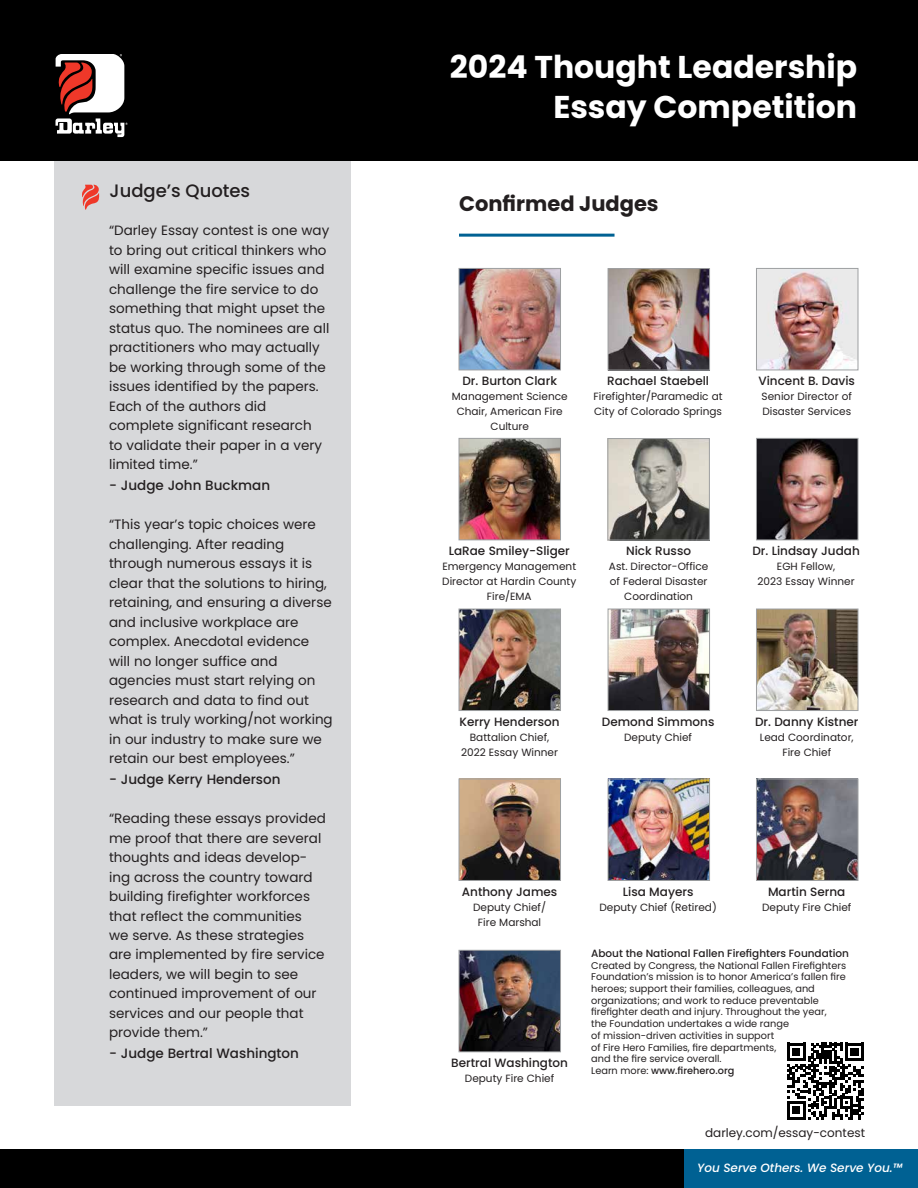
<style>
.page{position:relative;width:918px;height:1188px;background:#fff}
.page>*{position:absolute;margin:0;border:0;box-sizing:border-box;transform-origin:0 0}
.t1{font:700 31.5px/40.5px "Poppins";color:#fff;text-align:right}
.t2{font:700 21px "Poppins";color:#231f20}
.t3{font:500 18px "Poppins";color:#231f20}
.t4{font:13.5px/19.5px "Poppins";color:#231f20}
.t5{font:500 13.5px "Poppins";color:#231f20}
.t6{font:500 12px "Poppins";color:#231f20}
.t7{font:italic 500 12px "Poppins";color:#fff}
.t8{font:12px "Poppins";color:#231f20}
.t9{font:10.5px/15px "Poppins";color:#231f20;text-align:center}
.t10{font:500 10.5px "Poppins";color:#231f20}
.t11{font:9.75px/11.7px "Poppins";color:#231f20}
.s1{font-weight:500}
</style>
<div class="page">
<div style="left:0;top:0;width:918px;height:161px;background:#000"></div>
<div style="left:54px;top:161px;width:297px;height:945px;background:#d7d8da"></div>
<div style="left:0;top:1149px;width:918px;height:39px;background:#000"></div>
<div style="left:684px;top:1149px;width:234px;height:39px;background:#006193"></div>
<svg style="left:56px;top:54px;width:72px;height:83px"></svg>
<svg style="left:787px;top:1043px;width:77px;height:77px"></svg>
<hr style="left:459px;top:234px;width:156px;height:3px;background:#006193">
<svg style="left:82px;top:185px;width:17px;height:25px"></svg>
<img style="left:461px;top:270px;width:98px;height:98px">
<div style="left:459px;top:268px;width:102px;height:102px;border:1px solid #9ea0a2"></div>
<img style="left:461px;top:611px;width:98px;height:98px">
<div style="left:459px;top:609px;width:102px;height:102px;border:1px solid #9ea0a2"></div>
<img style="left:461px;top:440px;width:98px;height:98px">
<div style="left:459px;top:438px;width:102px;height:102px;border:1px solid #9ea0a2"></div>
<img style="left:461px;top:781px;width:98px;height:98px">
<div style="left:459px;top:779px;width:102px;height:102px;border:1px solid #9ea0a2"></div>
<img style="left:461px;top:952px;width:98px;height:98px">
<div style="left:459px;top:950px;width:102px;height:102px;border:1px solid #9ea0a2"></div>
<img style="left:610px;top:440px;width:98px;height:98px">
<div style="left:608px;top:438px;width:102px;height:102px;border:1px solid #9ea0a2"></div>
<img style="left:610px;top:611px;width:98px;height:98px">
<div style="left:608px;top:609px;width:102px;height:102px;border:1px solid #9ea0a2"></div>
<img style="left:610px;top:270px;width:98px;height:98px">
<div style="left:608px;top:268px;width:102px;height:102px;border:1px solid #9ea0a2"></div>
<img style="left:610px;top:781px;width:98px;height:98px">
<div style="left:608px;top:779px;width:102px;height:102px;border:1px solid #9ea0a2"></div>
<img style="left:758px;top:270px;width:98px;height:98px">
<div style="left:756px;top:268px;width:102px;height:102px;border:1px solid #9ea0a2"></div>
<img style="left:758px;top:611px;width:98px;height:98px">
<div style="left:756px;top:609px;width:102px;height:102px;border:1px solid #9ea0a2"></div>
<img style="left:758px;top:440px;width:98px;height:98px">
<div style="left:756px;top:438px;width:102px;height:102px;border:1px solid #9ea0a2"></div>
<img style="left:758px;top:781px;width:98px;height:98px">
<div style="left:756px;top:779px;width:102px;height:102px;border:1px solid #9ea0a2"></div>
<h3 class="t3" style="left:110px;top:180px;width:142px">Judge’s Quotes</h3>
<p class="t4" style="left:109px;top:221px;width:222px">“Darley Essay contest is one way to bring out critical thinkers who will examine specific issues and challenge the fire service to do something that might upset the status quo. The nominees are all practitioners who may actually be working through some of the issues identified by the papers.<br>Each of the authors did complete significant research<br>to validate their paper in a very limited time.”</p>
<p class="t5" style="left:109px;top:478px;width:163px">- Judge John Buckman</p>
<p class="t4" style="left:109px;top:515px;width:225px">“This year’s topic choices were challenging. After reading through numerous essays it is clear that the solutions to hiring, retaining, and ensuring a diverse and inclusive workplace are complex. Anecdotal evidence will no longer suffice and agencies must start relying on research and data to find out what is truly working/not working in our industry to make sure we retain our best employees.”</p>
<p class="t5" style="left:109px;top:771px;width:173px">- Judge Kerry Henderson</p>
<p class="t4" style="left:109px;top:809px;width:218px">“Reading these essays provided me proof that there are several thoughts and ideas develop&shy;ing across the country toward building firefighter workforces that reflect the communities<br>we serve. As these strategies are implemented by fire service leaders, we will begin to see continued improvement of our services and our people that provide them.”</p>
<p class="t5" style="left:109px;top:1046px;width:191px">- Judge Bertral Washington</p>
<h1 class="t1" style="left:450px;top:47px;width:409px">2024 Thought Leadership<br>Essay Competition</h1>
<h2 class="t2" style="left:459px;top:191px;width:201px">Confirmed Judges</h2>
<p class="t6" style="left:462px;top:373px;width:96px">Dr. Burton Clark</p>
<p class="t9" style="left:452px;top:388px;width:117px">Management Science<br>Chair, American Fire<br>Culture</p>
<p class="t6" style="left:607px;top:374px;width:103px">Rachael Staebell</p>
<p class="t9" style="left:594px;top:389px;width:130px;text-align:left">Firefighter/Paramedic at<br>City of Colorado Springs</p>
<p class="t6" style="left:758px;top:373px;width:98px">Vincent B. Davis</p>
<p class="t9" style="left:762px;top:388px;width:92px;text-align:left">Senior Director of<br>Disaster Services</p>
<p class="t6" style="left:449px;top:544px;width:123px">LaRae Smiley-Sliger</p>
<p class="t9" style="left:442px;top:559px;width:136px">Emergency Management<br>Director at Hardin County<br>Fire/EMA</p>
<p class="t6" style="left:626px;top:543px;width:66px">Nick Russo</p>
<p class="t9" style="left:609px;top:559px;width:101px">Ast. Director-Office of Federal Disaster<br>Coordination</p>
<p class="t6" style="left:752px;top:544px;width:109px">Dr. Lindsay Judah</p>
<p class="t9" style="left:758px;top:559px;width:99px">EGH Fellow,<br>2023 Essay Winner</p>
<p class="t6" style="left:459px;top:714px;width:102px">Kerry Henderson</p>
<p class="t9" style="left:461px;top:729px;width:98px">Battalion Chief,<br>2022 Essay Winner</p>
<p class="t6" style="left:602px;top:714px;width:114px">Demond Simmons</p>
<p class="t9" style="left:624px;top:729px;width:69px">Deputy Chief</p>
<p class="t6" style="left:755px;top:714px;width:105px">Dr. Danny Kistner</p>
<p class="t9" style="left:760px;top:729px;width:95px">Lead Coordinator,<br>Fire Chief</p>
<p class="t6" style="left:462px;top:885px;width:97px">Anthony James</p>
<p class="t9" style="left:473px;top:900px;width:74px">Deputy Chief/<br>Fire Marshal</p>
<p class="t6" style="left:623px;top:885px;width:72px">Lisa Mayers</p>
<p class="t9" style="left:599px;top:900px;width:119px">Deputy Chief (Retired)</p>
<p class="t6" style="left:768px;top:885px;width:79px">Martin Serna</p>
<p class="t9" style="left:762px;top:900px;width:91px">Deputy Fire Chief</p>
<p class="t6" style="left:451px;top:1055px;width:118px">Bertral Washington</p>
<p class="t9" style="left:465px;top:1070px;width:91px">Deputy Fire Chief</p>
<p class="t10" style="left:591px;top:947px;width:259px">About the National Fallen Firefighters Foundation</p>
<p class="t11" style="left:591px;top:959px;width:257px">Created by Congress, the National Fallen Firefighters Foundation’s mission is to honor America’s fallen fire heroes; support their families, colleagues, and organizations; and work to reduce preventable firefighter death and injury. Throughout the year,<br>the Foundation undertakes a wide range<br>of mission-driven activities in support<br>of Fire Hero Families, fire departments,<br>and the fire service overall.<br>Learn more: <span class="s1">www.firehero.org</span></p>
<p class="t8" style="left:705px;top:1126px;width:161px">darley.com/essay-contest</p>
<p class="t7" style="left:697px;top:1161px;width:207px">You Serve Others. We Serve You.™</p>
</div>
